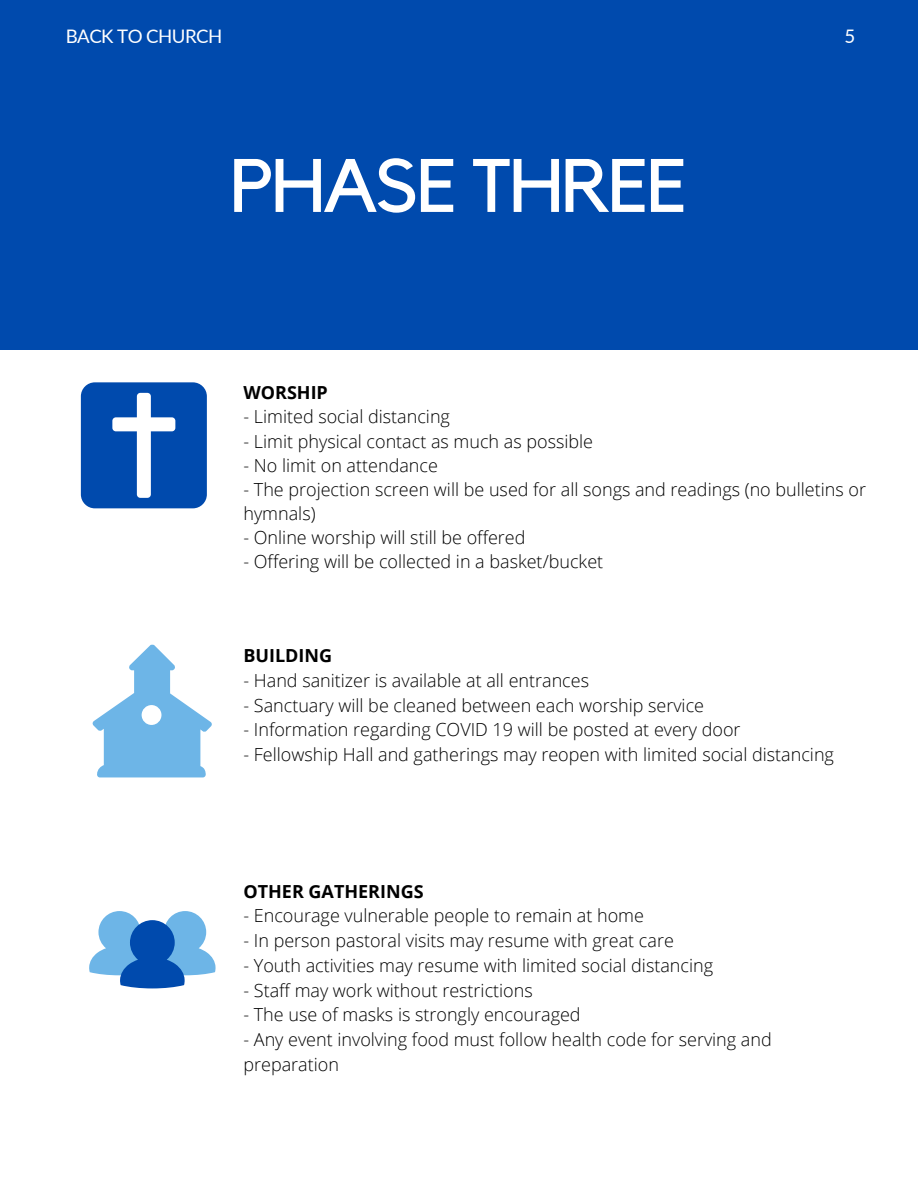
<style>
.page{position:relative;width:918px;height:1188px;background:#fff}
.page>*{position:absolute;margin:0;border:0;box-sizing:border-box;transform-origin:0 0}
.t1{font:74.7px "Kollektif";letter-spacing:-.03em;color:#fff}
.t2{font:18.6px "Lato";letter-spacing:-.03em;color:#fff}
.t3{font:300 18px/24px "Open Sans";color:#000}
.t4{font:700 18px "Open Sans";color:#000}
</style>
<div class="page">
<div style="left:0;top:0;width:918px;height:349px;background:#004aad"></div>
<svg style="left:93px;top:645px;width:119px;height:132px"></svg>
<div style="left:81px;top:382px;width:126px;height:126px;background:#004aad;border-radius:14px"></div>
<svg style="left:112px;top:393px;width:63px;height:105px"></svg>
<svg style="left:89px;top:911px;width:127px;height:77px"></svg>
<p class="t2" style="left:66px;top:25px;width:158px">BACK TO CHURCH</p>
<p class="t2" style="left:844px;top:25px;width:12px">5</p>
<h1 class="t1" style="left:230px;top:152px;width:459px">PHASE THREE</h1>
<p class="t4" style="left:243px;top:380px;width:86px">WORSHIP</p>
<p class="t3" style="left:243px;top:405px;width:208px">- Limited social distancing</p>
<p class="t3" style="left:243px;top:429px;width:351px">- Limit physical contact as much as possible</p>
<p class="t3" style="left:243px;top:453px;width:196px">- No limit on attendance</p>
<p class="t3" style="left:243px;top:477px;width:624px">- The projection screen will be used for all songs and readings (no bulletins or hymnals)</p>
<p class="t3" style="left:243px;top:525px;width:284px">- Online worship will still be offered</p>
<p class="t3" style="left:243px;top:549px;width:361px">- Offering will be collected in a basket/bucket</p>
<p class="t4" style="left:243px;top:643px;width:90px">BUILDING</p>
<p class="t3" style="left:243px;top:668px;width:347px">- Hand sanitizer is available at all entrances</p>
<p class="t3" style="left:243px;top:693px;width:462px">- Sanctuary will be cleaned between each worship service</p>
<p class="t3" style="left:243px;top:717px;width:499px">- Information regarding COVID 19 will be posted at every door</p>
<p class="t3" style="left:243px;top:742px;width:592px">- Fellowship Hall and gatherings may reopen with limited social distancing</p>
<p class="t4" style="left:243px;top:878px;width:182px">OTHER GATHERINGS</p>
<p class="t3" style="left:243px;top:903px;width:402px">- Encourage vulnerable people to remain at home</p>
<p class="t3" style="left:243px;top:928px;width:432px">- In person pastoral visits may resume with great care</p>
<p class="t3" style="left:243px;top:953px;width:471px">- Youth activities may resume with limited social distancing</p>
<p class="t3" style="left:243px;top:978px;width:291px">- Staff may work without restrictions</p>
<p class="t3" style="left:243px;top:1002px;width:339px">- The use of masks is strongly encouraged</p>
<p class="t3" style="left:243px;top:1027px;width:530px;line-height:24.8px">- Any event involving food must follow health code for serving and preparation</p>
</div>
